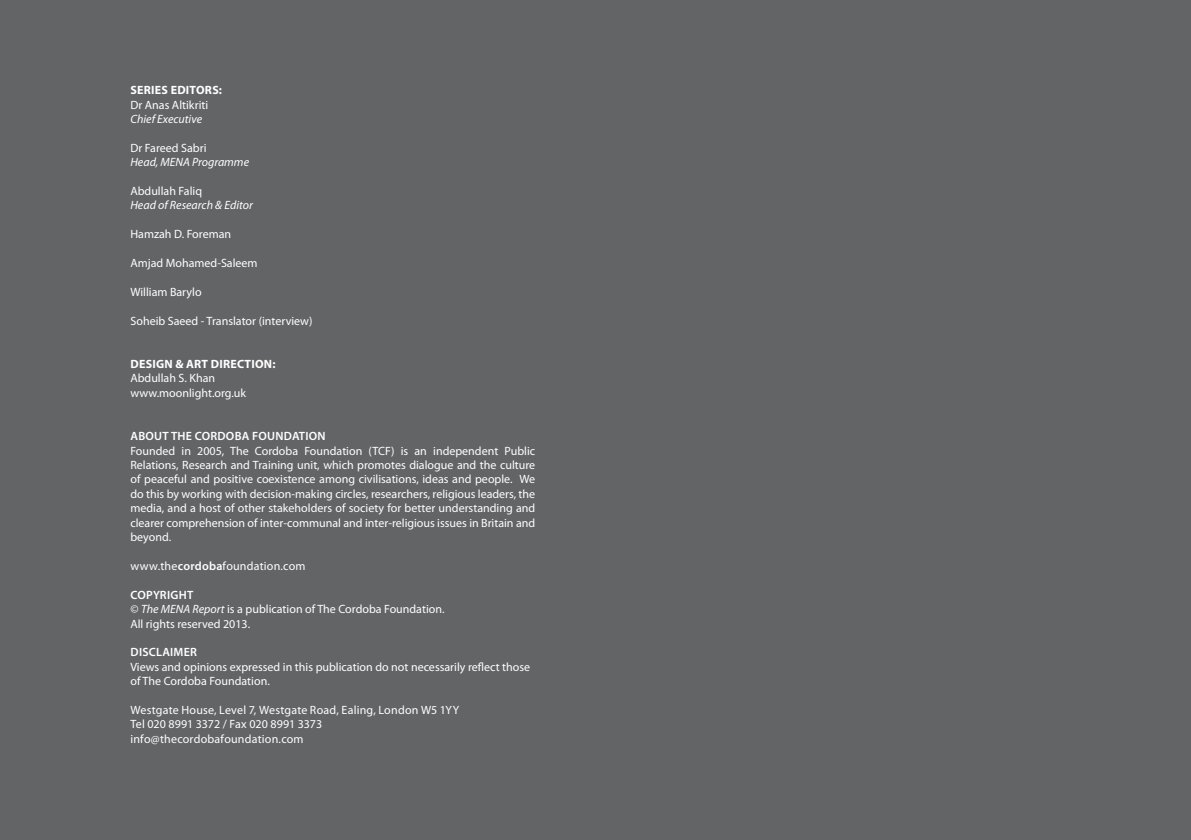
<style>
.page{position:relative;width:1191px;height:840px;background:#fff}
.page>*{position:absolute;margin:0;border:0;box-sizing:border-box;transform-origin:0 0}
.t1{font:12px/14.4px "Myriad Pro";color:#fff}
.t2{font:italic 12px "Myriad Pro";color:#fff}
.t3{font:600 12px "Myriad Pro";letter-spacing:.02em;color:#fff}
.t4{font:700 12px "Myriad Pro";letter-spacing:.02em;color:#fff}
.t5{font:12px "Myriad Pro";letter-spacing:.02em;color:#fff}
.s1{font-weight:600}
.s2{font-style:italic}
</style>
<div class="page">
<div style="left:0;top:0;width:1191px;height:839px;background:#636466"></div>
<p class="t4" style="left:131px;top:85px;width:93px">SERIES EDITORS:</p>
<p class="t1" style="left:130px;top:98px;width:79px">Dr Anas Altikriti</p>
<p class="t2" style="left:130px;top:114px;width:73px">Chief Executive</p>
<p class="t1" style="left:130px;top:142px;width:78px">Dr Fareed Sabri</p>
<p class="t2" style="left:130px;top:157px;width:120px">Head, MENA Programme</p>
<p class="t1" style="left:130px;top:185px;width:73px">Abdullah Faliq</p>
<p class="t2" style="left:130px;top:201px;width:124px">Head of Research &amp; Editor</p>
<p class="t1" style="left:130px;top:228px;width:102px">Hamzah D. Foreman</p>
<p class="t1" style="left:130px;top:257px;width:129px">Amjad Mohamed-Saleem</p>
<p class="t1" style="left:130px;top:286px;width:73px">William Barylo</p>
<p class="t1" style="left:130px;top:314px;width:184px">Soheib Saeed - Translator (interview)</p>
<p class="t4" style="left:131px;top:359px;width:146px">DESIGN &amp; ART DIRECTION:</p>
<p class="t1" style="left:130px;top:372px;width:117px">Abdullah S. Khan www.moonlight.org.uk</p>
<p class="t3" style="left:131px;top:431px;width:197px">ABOUT THE CORDOBA FOUNDATION</p>
<p class="t1" style="left:130px;top:444px;width:406px;text-align:justify">Founded in 2005, The Cordoba Foundation (TCF) is an independent Public Relations, Research and Training unit, which promotes dialogue and the culture of peaceful and positive coexistence among civilisations, ideas and people. We do this by working with decision-making circles, researchers, religious leaders, the media, and a host of other stakeholders of society for better understanding and clearer comprehension of inter-communal and inter-religious issues in Britain and beyond.</p>
<p class="t5" style="left:130px;top:561px;width:177px">www.the<span class="s1">cordoba</span>foundation.com</p>
<p class="t1" style="left:130px;top:588px;width:316px"><span class="s1">COPYRIGHT<br></span>© <span class="s2">The MENA Report</span> is a publication of The Cordoba Foundation.<br>All rights reserved 2013.</p>
<p class="t3" style="left:131px;top:647px;width:68px">DISCLAIMER</p>
<p class="t1" style="left:130px;top:660px;width:401px">Views and opinions expressed in this publication do not necessarily reflect those of The Cordoba Foundation.</p>
<p class="t1" style="left:130px;top:703px;width:330px">Westgate House, Level 7, Westgate Road, Ealing, London W5 1YY<br>Tel 020 8991 3372 / Fax 020 8991 3373 info@thecordobafoundation.com</p>
</div>
